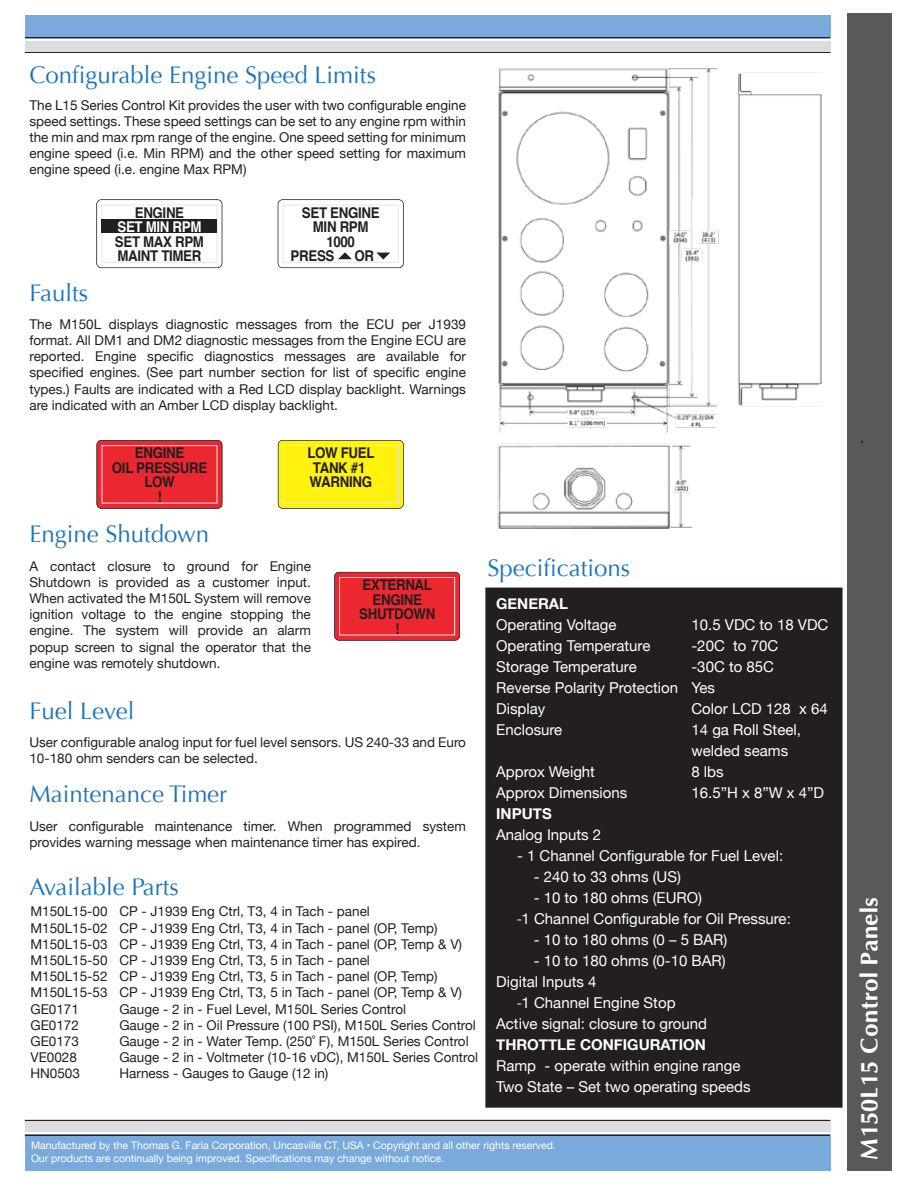
<style>
.page{position:relative;width:918px;height:1188px;background:#fff}
.page>*{position:absolute;margin:0;border:0;box-sizing:border-box;transform-origin:0 0}
.t1{font:24px "Optima";color:#1c75bc}
.t2{font:700 22.5px "Omni";color:#fff}
.t3{font:15px/21px "Helvetica Neue";color:#fff}
.t4{font:700 15px "Helvetica Neue";color:#fff}
.t5{font:700 14.85px/14.5px "Helvetica";letter-spacing:-.025em;color:#231f20;scale:.9 1}
.t6{font:700 14.85px "Helvetica";letter-spacing:-.025em;color:#fff;scale:.9 1}
.t7{font:13.5px/16.2px "Helvetica Neue";color:#231f20;text-align:justify}
.t8{font:10.5px/12.6px "Helvetica Neue";color:#fff}
.s1{font-family:"Myriad Pro"}
</style>
<div class="page">
<div style="left:847px;top:13px;width:45px;height:1157px;background:#58595b"></div>
<hr style="left:25px;top:35px;width:805px;height:3px;background:#231f20">
<hr style="left:25px;top:50px;width:805px;height:3px;background:#231f20">
<div style="left:25px;top:16px;width:805px;height:21px;background:#79aadb"></div>
<div style="left:25px;top:41px;width:805px;height:11px;background:#dcddde"></div>
<hr style="left:25px;top:1134px;width:805px;height:3px;background:#231f20">
<hr style="left:25px;top:1120px;width:805px;height:3px;background:#231f20">
<div style="left:25px;top:1136px;width:805px;height:35px;background:#79aadb"></div>
<div style="left:25px;top:1121px;width:805px;height:11px;background:#dcddde"></div>
<svg style="left:96px;top:199px;width:126px;height:69px"></svg>
<div style="left:102px;top:205px;width:115px;height:58px;border:1px solid #e6e7e8"></div>
<div style="left:102px;top:220px;width:115px;height:13px;background:#231f20"></div>
<svg style="left:97px;top:440px;width:125px;height:69px;background:#e72a33"></svg>
<div style="left:102px;top:445px;width:115px;height:58px;border:1px solid #e6e7e8"></div>
<svg style="left:278px;top:440px;width:126px;height:69px;background:#f7eb14"></svg>
<div style="left:283px;top:445px;width:115px;height:58px;border:1px solid #e6e7e8"></div>
<svg style="left:334px;top:572px;width:126px;height:69px;background:#e62932"></svg>
<div style="left:339px;top:577px;width:116px;height:58px;border:1px solid #e6e7e8"></div>
<svg style="left:278px;top:199px;width:126px;height:69px"></svg>
<div style="left:485px;top:588px;width:358px;height:520px;background:#231f20;border:2px solid #231f20"></div>
<img style="left:496px;top:68px;width:326px;height:461px">
<h1 class="t1" style="left:29px;top:61px;width:348px">Configurable Engine Speed Limits</h1>
<p class="t7" style="left:29px;top:97px;width:438px">The L15 Series Control Kit provides the user with two configurable engine speed settings. These speed settings can be set to any engine rpm within the min and max rpm range of the engine. One speed setting for minimum engine speed (i.e. Min RPM) and the other speed setting for maximum engine speed (i.e. engine Max RPM)</p>
<h1 class="t1" style="left:29px;top:279px;width:60px">Faults</h1>
<p class="t5" style="left:135px;top:205px;width:56px">ENGINE</p>
<p class="t6" style="left:118px;top:215px;width:95px">SET MIN RPM</p>
<p class="t5" style="left:115px;top:234px;width:101px">SET MAX RPM<br>MAINT TIMER</p>
<p class="t5" style="left:302px;top:205px;width:88px">SET ENGINE</p>
<p class="t5" style="left:313px;top:220px;width:63px">MIN RPM</p>
<p class="t5" style="left:326px;top:234px;width:33px">1000</p>
<p class="t5" style="left:291px;top:249px;width:50px">PRESS</p>
<p class="t5" style="left:354px;top:249px;width:23px">OR</p>
<p class="t7" style="left:29px;top:317px;width:438px">The M150L displays diagnostic messages from the ECU per J1939 format. All DM1 and DM2 diagnostic messages from the Engine ECU are reported. Engine specific diagnostics messages are available for specified engines. (See part number section for list of specific engine types.) Faults are indicated with a Red LCD display backlight. Warnings are indicated with an Amber LCD display backlight.</p>
<p class="t5" style="left:112px;top:446px;width:107px;text-align:center">ENGINE<br>OIL PRESSURE<br>LOW<br>!</p>
<h1 class="t1" style="left:29px;top:520px;width:181px">Engine Shutdown</h1>
<p class="t5" style="left:307px;top:446px;width:76px">LOW FUEL<br>TANK #1<br>WARNING</p>
<p class="t7" style="left:29px;top:558px;width:283px">A contact closure to ground for Engine Shutdown is provided as a customer input.<br>When activated the M150L System will remove ignition voltage to the engine stopping the engine. The system will provide an alarm popup screen to signal the operator that the engine was remotely shutdown.</p>
<h1 class="t1" style="left:29px;top:697px;width:107px">Fuel Level</h1>
<p class="t5" style="left:359px;top:578px;width:86px;text-align:center">EXTERNAL<br>ENGINE<br>SHUTDOWN !</p>
<p class="t7" style="left:29px;top:735px;width:438px">User configurable analog input for fuel level sensors. US 240-33 and Euro<br>10-180 ohm senders can be selected.</p>
<h1 class="t1" style="left:29px;top:780px;width:199px">Maintenance Timer</h1>
<p class="t7" style="left:29px;top:818px;width:438px">User configurable maintenance timer. When programmed system provides warning message when maintenance timer has expired.</p>
<h1 class="t1" style="left:29px;top:872px;width:151px">Available Parts</h1>
<p class="t7" style="left:30px;top:904px;width:433px;text-align:left">M150L15-00 CP - J1939 Eng Ctrl, T3, 4 in Tach - panel<br>M150L15-02 CP - J1939 Eng Ctrl, T3, 4 in Tach - panel (OP, Temp)<br>M150L15-03 CP - J1939 Eng Ctrl, T3, 4 in Tach - panel (OP, Temp &amp; V)<br>M150L15-50 CP - J1939 Eng Ctrl, T3, 5 in Tach - panel<br>M150L15-52 CP - J1939 Eng Ctrl, T3, 5 in Tach - panel (OP, Temp)<br>M150L15-53 CP - J1939 Eng Ctrl, T3, 5 in Tach - panel (OP, Temp &amp; V)<br>GE0171</p>
<p class="t7" style="left:119px;top:1002px;width:288px">Gauge - 2 in - Fuel Level, M150L Series Control</p>
<p class="t7" style="left:30px;top:1018px;width:50px">GE0172</p>
<p class="t7" style="left:119px;top:1018px;width:358px">Gauge - 2 in - Oil Pressure (100 PSI), M150L Series Control</p>
<p class="t7" style="left:30px;top:1034px;width:50px">GE0173</p>
<p class="t7" style="left:119px;top:1034px;width:351px">Gauge - 2 in - Water Temp. (250˚ F), M150L Series Control</p>
<p class="t7" style="left:30px;top:1050px;width:48px">VE0028</p>
<p class="t7" style="left:119px;top:1050px;width:360px">Gauge - 2 in - Voltmeter (10-16 vDC), M150L Series Control</p>
<p class="t7" style="left:30px;top:1066px;width:51px">HN0503</p>
<p class="t7" style="left:119px;top:1066px;width:211px">Harness - Gauges to Gauge (12 in)</p>
<h1 class="t1" style="left:488px;top:554px;width:144px">Specifications</h1>
<p class="t4" style="left:496px;top:592px;width:73px">GENERAL</p>
<p class="t3" style="left:496px;top:615px;width:122px">Operating Voltage</p>
<p class="t3" style="left:691px;top:615px;width:138px">10.5 VDC to 18 VDC</p>
<p class="t3" style="left:496px;top:636px;width:156px">Operating Temperature</p>
<p class="t3" style="left:691px;top:636px;width:88px">-20C to 70C</p>
<p class="t3" style="left:496px;top:657px;width:142px">Storage Temperature</p>
<p class="t3" style="left:496px;top:657px;width:279px;text-indent:195px">-30C to 85C<br>Reverse Polarity Protection Yes<br>Display</p>
<p class="t3" style="left:691px;top:699px;width:138px">Color LCD 128 x 64</p>
<p class="t3" style="left:496px;top:720px;width:68px">Enclosure</p>
<p class="t3" style="left:691px;top:720px;width:111px">14 ga Roll Steel, welded seams</p>
<p class="t3" style="left:496px;top:762px;width:100px">Approx Weight</p>
<p class="t3" style="left:691px;top:762px;width:34px">8 lbs</p>
<p class="t3" style="left:496px;top:783px;width:133px">Approx Dimensions</p>
<p class="t3" style="left:691px;top:783px;width:134px">16.5”H x 8”W x 4”D</p>
<p class="t4" style="left:496px;top:802px;width:57px">INPUTS</p>
<p class="t3" style="left:496px;top:825px;width:107px">Analog Inputs 2</p>
<p class="t3" style="left:517px;top:846px;width:268px">- 1 Channel Configurable for Fuel Level:</p>
<p class="t3" style="left:534px;top:867px;width:149px">- 240 to 33 ohms (US)</p>
<p class="t3" style="left:517px;top:888px;width:275px;text-indent:17px">- 10 to 180 ohms (EURO)<br><span class="s1">-</span>1 Channel Configurable for Oil Pressure:</p>
<p class="t3" style="left:534px;top:930px;width:195px">- 10 to 180 ohms (0 – 5 BAR)</p>
<p class="t3" style="left:534px;top:951px;width:194px">- 10 to 180 ohms (0-10 BAR)</p>
<p class="t3" style="left:496px;top:972px;width:102px">Digital Inputs 4</p>
<p class="t3" style="left:517px;top:993px;width:160px"><span class="s1">-</span>1 Channel Engine Stop</p>
<p class="t3" style="left:496px;top:1014px;width:212px">Active signal: closure to ground</p>
<p class="t4" style="left:496px;top:1033px;width:211px">THROTTLE CONFIGURATION</p>
<p class="t3" style="left:496px;top:1056px;width:256px">Ramp - operate within engine range<br>Two State – Set two operating speeds</p>
<p class="t8" style="left:31px;top:1139px;width:526px">Manufactured by the Thomas G. Faria Corporation, Uncasville CT, USA • Copyright and all other rights reserved.<br>Our products are continually being improved. Specifications may change without notice.</p>
<h2 class="t2" style="left:855px;top:1160px;width:264px;rotate:-90deg">M150L15 Control Panels</h2>
</div>
